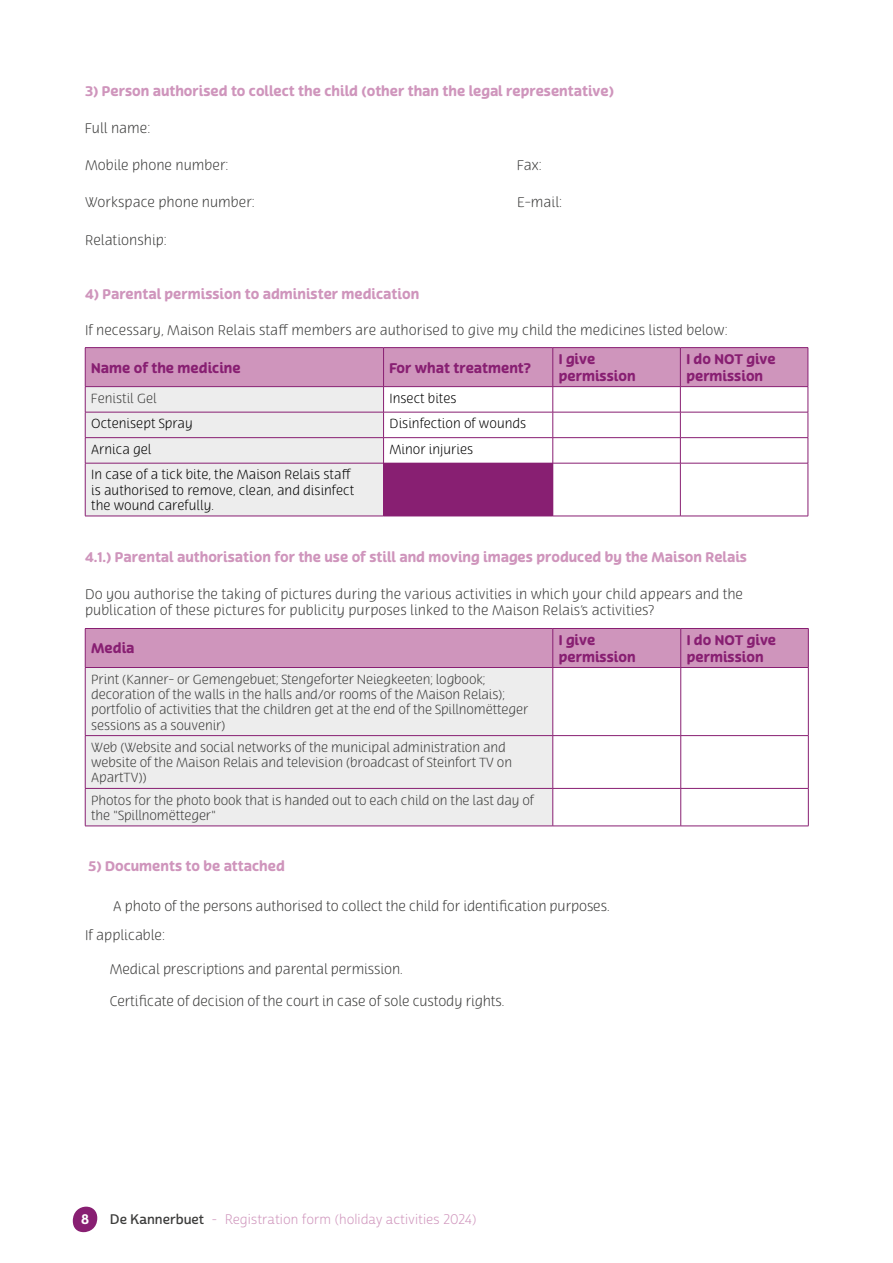
<style>
.page{position:relative;width:893px;height:1263px;background:#fff}
.page>*{position:absolute;margin:0;border:0;box-sizing:border-box;transform-origin:0 0}
.t1{font:300 13.5px/16.2px "Terfens";color:#3c3c3b}
.t2{font:700 13.5px "Terfens";color:#cf95bc}
.t3{font:700 13.5px/16.2px "Terfens";color:#881f72}
.t4{font:13.5px "Cabrito Sans Nor Boo";color:#cf95bc}
.t5{font:13.5px "Cabrito Sans Nor Bol";color:#fff}
.t6{font:300 12.75px/15.3px "Terfens";letter-spacing:-.01em;color:#3c3c3b}
.t7{font:300 12.75px/15.3px "Terfens";color:#000}
.s1{font-family:"Cabrito Sans Nor Dem";color:#3c3c3b}
</style>
<div class="page">
<hr style="left:85px;top:347px;width:299px;height:1px;background:#881f72">
<hr style="left:384px;top:347px;width:169px;height:1px;background:#881f72">
<hr style="left:553px;top:347px;width:127px;height:1px;background:#881f72">
<hr style="left:680px;top:347px;width:128px;height:1px;background:#881f72">
<svg style="left:85px;top:348px;width:724px;height:168px"></svg>
<hr style="left:85px;top:463px;width:299px;height:1px;background:#881f72">
<hr style="left:85px;top:463px;width:1px;height:53px;background:#881f72">
<hr style="left:384px;top:463px;width:169px;height:1px;background:#881f72">
<hr style="left:383px;top:463px;width:1px;height:53px;background:#881f72">
<hr style="left:553px;top:463px;width:127px;height:1px;background:#881f72">
<hr style="left:553px;top:463px;width:1px;height:53px;background:#881f72">
<hr style="left:680px;top:463px;width:128px;height:1px;background:#881f72">
<hr style="left:680px;top:463px;width:1px;height:53px;background:#881f72">
<hr style="left:808px;top:463px;width:1px;height:53px;background:#881f72">
<hr style="left:85px;top:516px;width:299px;height:1px;background:#881f72">
<hr style="left:384px;top:516px;width:169px;height:1px;background:#881f72">
<hr style="left:553px;top:516px;width:127px;height:1px;background:#881f72">
<hr style="left:680px;top:516px;width:128px;height:1px;background:#881f72">
<div style="left:86px;top:629px;width:722px;height:38px;background:#cf95bc"></div>
<div style="left:86px;top:668px;width:467px;height:158px;background:#ededed"></div>
<hr style="left:85px;top:628px;width:468px;height:1px;background:#881f72">
<hr style="left:85px;top:629px;width:1px;height:38px;background:#881f72">
<hr style="left:553px;top:628px;width:128px;height:1px;background:#881f72">
<hr style="left:553px;top:629px;width:1px;height:38px;background:#881f72">
<hr style="left:681px;top:628px;width:127px;height:1px;background:#881f72">
<hr style="left:680px;top:629px;width:1px;height:38px;background:#881f72">
<hr style="left:808px;top:629px;width:1px;height:38px;background:#881f72">
<hr style="left:85px;top:667px;width:468px;height:1px;background:#881f72">
<hr style="left:85px;top:668px;width:1px;height:67px;background:#881f72">
<hr style="left:553px;top:667px;width:128px;height:1px;background:#881f72">
<hr style="left:553px;top:668px;width:1px;height:67px;background:#881f72">
<hr style="left:681px;top:667px;width:127px;height:1px;background:#881f72">
<hr style="left:680px;top:668px;width:1px;height:67px;background:#881f72">
<hr style="left:808px;top:668px;width:1px;height:67px;background:#881f72">
<hr style="left:85px;top:735px;width:468px;height:1px;background:#881f72">
<hr style="left:85px;top:736px;width:1px;height:52px;background:#881f72">
<hr style="left:553px;top:735px;width:128px;height:1px;background:#881f72">
<hr style="left:553px;top:736px;width:1px;height:52px;background:#881f72">
<hr style="left:681px;top:735px;width:127px;height:1px;background:#881f72">
<hr style="left:680px;top:736px;width:1px;height:52px;background:#881f72">
<hr style="left:808px;top:736px;width:1px;height:52px;background:#881f72">
<hr style="left:85px;top:788px;width:468px;height:1px;background:#881f72">
<hr style="left:85px;top:789px;width:1px;height:37px;background:#881f72">
<hr style="left:553px;top:788px;width:128px;height:1px;background:#881f72">
<hr style="left:553px;top:789px;width:1px;height:37px;background:#881f72">
<hr style="left:681px;top:788px;width:127px;height:1px;background:#881f72">
<hr style="left:680px;top:789px;width:1px;height:37px;background:#881f72">
<hr style="left:808px;top:789px;width:1px;height:37px;background:#881f72">
<hr style="left:85px;top:826px;width:468px;height:1px;background:#881f72">
<hr style="left:553px;top:826px;width:128px;height:1px;background:#881f72">
<hr style="left:681px;top:826px;width:127px;height:1px;background:#881f72">
<div style="left:73px;top:1206px;width:24px;height:26px;background:#881f72;border-radius:11px"></div>
<p class="t2" style="left:85px;top:82px;width:531px">3) Person authorised to collect the child (other than the legal representative)</p>
<p class="t1" style="left:85px;top:120px;width:67px">Full name:</p>
<p class="t1" style="left:85px;top:157px;width:145px">Mobile phone number:</p>
<p class="t1" style="left:517px;top:157px;width:27px">Fax:</p>
<p class="t1" style="left:85px;top:195px;width:172px">Workspace phone number:</p>
<p class="t1" style="left:517px;top:195px;width:47px">E-mail:</p>
<p class="t1" style="left:85px;top:232px;width:84px">Relationship:</p>
<p class="t2" style="left:85px;top:285px;width:336px">4) Parental permission to administer medication</p>
<p class="t1" style="left:85px;top:323px;width:645px">If necessary, Maison Relais staff members are authorised to give my child the medicines listed below:</p>
<p class="t3" style="left:91px;top:360px;width:151px">Name of the medicine</p>
<p class="t3" style="left:390px;top:360px;width:143px">For what treatment?</p>
<p class="t3" style="left:559px;top:352px;width:78px">I give permission</p>
<p class="t3" style="left:686px;top:352px;width:91px">I do NOT give permission</p>
<p class="t6" style="left:91px;top:391px;width:67px">Fenistil Gel</p>
<p class="t7" style="left:390px;top:391px;width:69px">Insect bites</p>
<p class="t7" style="left:91px;top:416px;width:103px">Octenisept Spray</p>
<p class="t7" style="left:390px;top:416px;width:138px">Disinfection of wounds</p>
<p class="t7" style="left:91px;top:442px;width:62px">Arnica gel</p>
<p class="t7" style="left:390px;top:442px;width:85px">Minor injuries</p>
<p class="t7" style="left:91px;top:467px;width:265px">In case of a tick bite, the Maison Relais staff is authorised to remove, clean, and disinfect the wound carefully.</p>
<p class="t2" style="left:85px;top:549px;width:663px">4.1.) Parental authorisation for the use of still and moving images produced by the Maison Relais</p>
<p class="t1" style="left:85px;top:586px;width:660px">Do you authorise the taking of pictures during the various activities in which your child appears and the publication of these pictures for publicity purposes linked to the Maison Relais’s activities?</p>
<p class="t3" style="left:91px;top:641px;width:45px">Media</p>
<p class="t3" style="left:559px;top:633px;width:78px">I give permission</p>
<p class="t3" style="left:687px;top:633px;width:91px">I do NOT give permission</p>
<p class="t6" style="left:91px;top:672px;width:439px">Print (Kanner- or Gemengebuet; Stengeforter Neiegkeeten; logbook; decoration of the walls in the halls and/or rooms of the Maison Relais); portfolio of activities that the children get at the end of the Spillnomëtteger sessions as a souvenir)</p>
<p class="t6" style="left:91px;top:740px;width:422px">Web (Website and social networks of the municipal administration and website of the Maison Relais and television (broadcast of Steinfort TV on<br>ApartTV))</p>
<p class="t6" style="left:91px;top:793px;width:444px">Photos for the photo book that is handed out to each child on the last day of the "Spillnomëtteger"</p>
<p class="t2" style="left:88px;top:858px;width:198px">5) Documents to be attached</p>
<p class="t1" style="left:85px;top:891px;width:526px;line-height:29px;text-indent:28px">A photo of the persons authorised to collect the child for identification purposes.<br>If applicable:</p>
<p class="t1" style="left:110px;top:962px;width:294px">Medical prescriptions and parental permission.</p>
<p class="t1" style="left:110px;top:993px;width:396px">Certificate of decision of the court in case of sole custody rights.</p>
<p class="t5" style="left:81px;top:1210px;width:10px">8</p>
<p class="t4" style="left:110px;top:1211px;width:368px"><span class="s1">De Kannerbuet</span> - Registration form (holiday activities 2024)</p>
</div>
